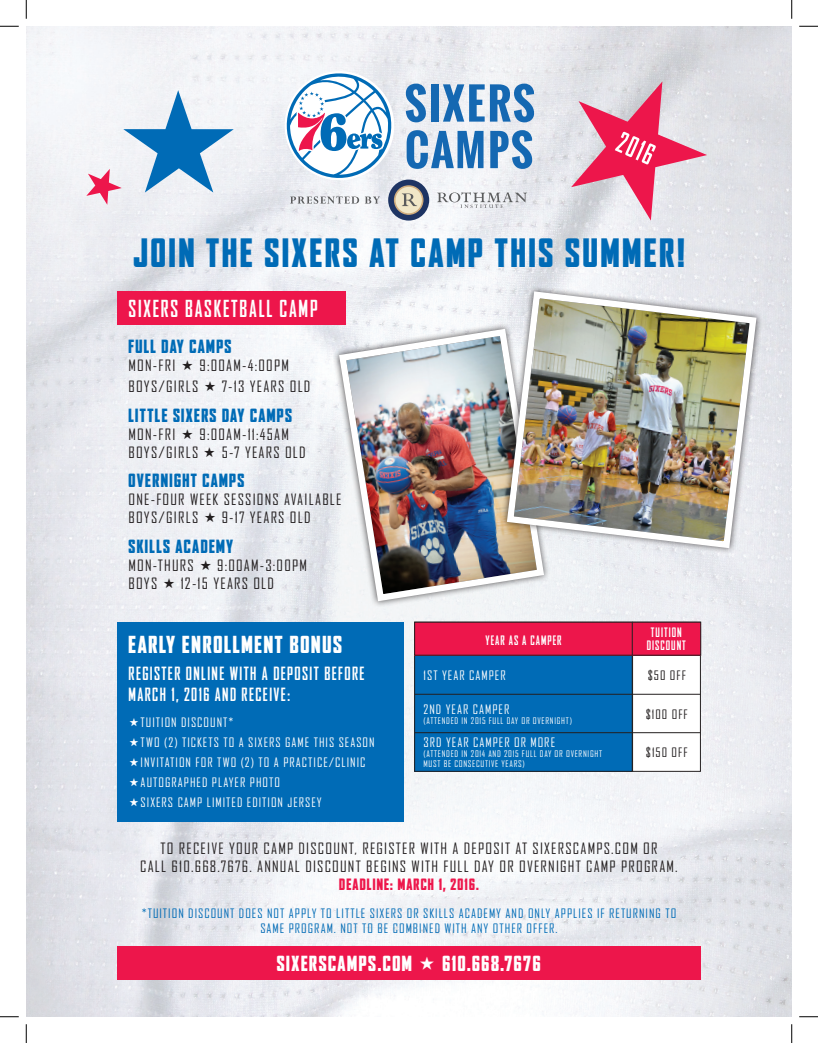
<style>
.page{position:relative;width:818px;height:1043px;background:#fff}
.page>*{position:absolute;margin:0;border:0;box-sizing:border-box;transform-origin:0 0}
.t1{font:900 condensed 37.5px "Agency FB";letter-spacing:.08em;color:#006bb6}
.t2{font:700 condensed 22.5px "Agency FB";letter-spacing:.08em;color:#fff}
.t3{font:900 condensed 22.5px "Agency FB";letter-spacing:.08em;color:#fff}
.t4{font:900 condensed 20px "Agency FB";letter-spacing:.08em;color:#fff}
.t5{font:900 condensed 17.5px "Agency FB";letter-spacing:.08em;color:#006bb6}
.t6{font:700 condensed 17.5px/21px "Agency FB";letter-spacing:.08em;color:#fff}
.t7{font:15px/18px "Agency FB";letter-spacing:.08em;color:#231f20}
.t8{font:900 condensed 15px "Agency FB";letter-spacing:.08em;color:#ed164b}
.t9{font:12.5px/20px "Agency FB";letter-spacing:.08em;color:#fff}
.t10{font:12.5px/15px "Agency FB";letter-spacing:.08em;color:#006bb6;text-align:center}
.t11{font:700 condensed 12.5px/12.5px "Agency FB";letter-spacing:.08em;color:#fff;text-align:center}
.t12{font:12.5px "Agency FB";letter-spacing:.08em;color:#231f20}
.t13{font:8.75px/10px "Agency FB";letter-spacing:.08em;color:#fff}
</style>
<div class="page">
<img style="left:26px;top:26px;width:765px;height:990px">
<div style="left:388px;top:179px;width:41px;height:41px;background:#1e3463;border-radius:50%"></div>
<svg style="left:285px;top:71px;width:249px;height:144px"></svg>
<svg style="left:86px;top:90px;width:148px;height:115px"></svg>
<svg style="left:571px;top:81px;width:136px;height:139px;background:#e4a4b7"></svg>
<div style="left:117px;top:291px;width:229px;height:33px;background:#ed164b"></div>
<div style="left:117px;top:946px;width:584px;height:33px;background:#ed164b"></div>
<div style="left:117px;top:622px;width:286px;height:199px;background:#006bb6"></div>
<div style="left:414px;top:622px;width:218px;height:149px;background:#006bb6"></div>
<div style="left:632px;top:622px;width:68px;height:149px;background:#fff"></div>
<div style="left:632px;top:622px;width:68px;height:149px;border:1px solid #231f20"></div>
<div style="left:414px;top:622px;width:286px;height:33px;background:#ed164b"></div>
<div style="left:414px;top:622px;width:287px;height:33px;border:1px solid #231f20"></div>
<hr style="left:632px;top:622px;width:1px;height:33px;background:#231f20">
<hr style="left:415px;top:694px;width:285px;height:1px;background:#231f20">
<hr style="left:415px;top:732px;width:285px;height:1px;background:#231f20">
<div style="left:332px;top:322px;width:218px;height:285px;background:#231f20;opacity:.75"></div>
<img style="left:335px;top:325px;width:212px;height:280px">
<div style="left:500px;top:285px;width:263px;height:269px;background:#231f20;opacity:.75"></div>
<img style="left:503px;top:288px;width:257px;height:263px">
<svg style="left:0;top:25px;width:19px;height:2px"></svg>
<svg style="left:799px;top:25px;width:19px;height:2px"></svg>
<svg style="left:0;top:1016px;width:19px;height:1px"></svg>
<svg style="left:799px;top:1016px;width:19px;height:1px"></svg>
<svg style="left:25px;top:0;width:2px;height:19px"></svg>
<svg style="left:25px;top:1024px;width:2px;height:18px"></svg>
<svg style="left:791px;top:0;width:1px;height:19px"></svg>
<svg style="left:791px;top:1024px;width:1px;height:18px"></svg>
<svg style="left:182px;top:360px;width:10px;height:10px"></svg>
<svg style="left:205px;top:381px;width:10px;height:10px"></svg>
<svg style="left:182px;top:428px;width:10px;height:10px"></svg>
<svg style="left:204px;top:446px;width:11px;height:10px"></svg>
<svg style="left:205px;top:512px;width:10px;height:10px"></svg>
<svg style="left:201px;top:560px;width:10px;height:10px"></svg>
<svg style="left:164px;top:578px;width:10px;height:10px"></svg>
<h1 class="t1" style="left:133px;top:232px;width:552px">JOIN THE SIXERS AT CAMP THIS SUMMER!</h1>
<h2 class="t2" style="left:128px;top:296px;width:191px">SIXERS BASKETBALL CAMP</h2>
<p class="t5" style="left:128px;top:336px;width:104px">FULL DAY CAMPS</p>
<p class="t7" style="left:128px;top:356px;width:48px">MON-FRI</p>
<p class="t7" style="left:199px;top:356px;width:91px">9:00AM-4:00PM</p>
<p class="t7" style="left:128px;top:377px;width:71px">BOYS/GIRLS</p>
<p class="t7" style="left:222px;top:377px;width:90px">7-13 YEARS OLD</p>
<p class="t5" style="left:128px;top:405px;width:165px">LITTLE SIXERS DAY CAMPS</p>
<p class="t7" style="left:128px;top:425px;width:48px">MON-FRI</p>
<p class="t7" style="left:199px;top:425px;width:91px">9:00AM-11:45AM</p>
<p class="t7" style="left:128px;top:443px;width:71px">BOYS/GIRLS</p>
<p class="t7" style="left:222px;top:443px;width:85px">5-7 YEARS OLD</p>
<p class="t5" style="left:128px;top:471px;width:117px">OVERNIGHT CAMPS</p>
<p class="t7" style="left:128px;top:491px;width:214px">ONE-FOUR WEEK SESSIONS AVAILABLE<br>BOYS/GIRLS</p>
<p class="t7" style="left:222px;top:509px;width:90px">9-17 YEARS OLD</p>
<p class="t5" style="left:128px;top:537px;width:106px">SKILLS ACADEMY</p>
<p class="t7" style="left:128px;top:557px;width:67px">MON-THURS</p>
<p class="t7" style="left:217px;top:557px;width:91px">9:00AM-3:00PM</p>
<p class="t7" style="left:128px;top:575px;width:30px">BOYS</p>
<p class="t7" style="left:181px;top:575px;width:95px">12-15 YEARS OLD</p>
<h2 class="t3" style="left:128px;top:631px;width:215px">EARLY ENROLLMENT BONUS</h2>
<p class="t6" style="left:128px;top:663px;width:237px">REGISTER ONLINE WITH A DEPOSIT BEFORE<br>MARCH 1, 2016 AND RECEIVE:</p>
<p class="t9" style="left:141px;top:712px;width:235px">TUITION DISCOUNT*<br>TWO (2) TICKETS TO A SIXERS GAME THIS SEASON INVITATION FOR TWO (2) TO A PRACTICE/CLINIC AUTOGRAPHED PLAYER PHOTO<br>SIXERS CAMP LIMITED EDITION JERSEY</p>
<p class="t11" style="left:646px;top:626px;width:41px">TUITION<br>DISCOUNT</p>
<p class="t11" style="left:485px;top:634px;width:78px">YEAR AS A CAMPER</p>
<p class="t9" style="left:423px;top:665px;width:84px">1ST YEAR CAMPER</p>
<p class="t12" style="left:647px;top:668px;width:40px">$50 OFF</p>
<p class="t12" style="left:645px;top:707px;width:44px">$100 OFF</p>
<p class="t12" style="left:645px;top:745px;width:43px">$150 OFF</p>
<p class="t9" style="left:423px;top:699px;width:87px">2ND YEAR CAMPER</p>
<p class="t13" style="left:423px;top:716px;width:150px">(ATTENDED IN 2015 FULL DAY OR OVERNIGHT)</p>
<p class="t9" style="left:423px;top:732px;width:133px">3RD YEAR CAMPER OR MORE</p>
<p class="t13" style="left:423px;top:748px;width:180px">(ATTENDED IN 2014 AND 2015 FULL DAY OR OVERNIGHT<br>MUST BE CONSECUTIVE YEARS)</p>
<p class="t7" style="left:140px;top:839px;width:539px;text-align:center">TO RECEIVE YOUR CAMP DISCOUNT, REGISTER WITH A DEPOSIT AT SIXERSCAMPS.COM OR<br>CALL 610.668.7676. ANNUAL DISCOUNT BEGINS WITH FULL DAY OR OVERNIGHT CAMP PROGRAM.</p>
<p class="t8" style="left:339px;top:876px;width:141px">DEADLINE: MARCH 1, 2016.</p>
<p class="t10" style="left:142px;top:905px;width:536px">*TUITION DISCOUNT DOES NOT APPLY TO LITTLE SIXERS OR SKILLS ACADEMY AND ONLY APPLIES IF RETURNING TO<br>SAME PROGRAM. NOT TO BE COMBINED WITH ANY OTHER OFFER.</p>
<h3 class="t4" style="left:277px;top:952px;width:136px">SIXERSCAMPS.COM</h3>
<h3 class="t4" style="left:442px;top:952px;width:99px">610.668.7676</h3>
</div>
